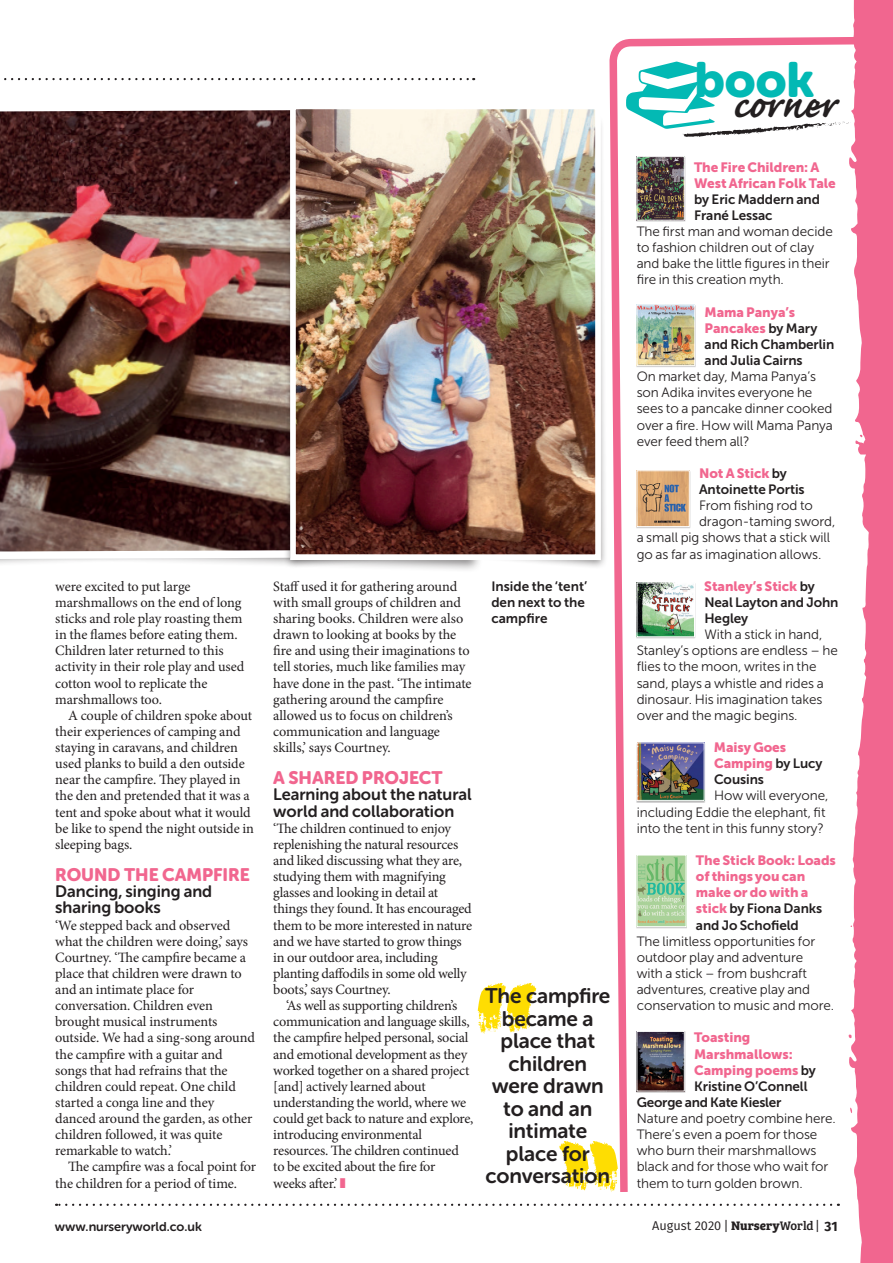
<style>
.page{position:relative;width:893px;height:1263px;background:#fff}
.page>*{position:absolute;margin:0;border:0;box-sizing:border-box;transform-origin:0 0}
.t1{font:700 49.2px "Caflisch Script Pro";color:#231f20}
.t2{font:49.2px "Museo Sans Rounded 900";color:#03b9b4}
.Pull-Out_Quote{font:21px/22.5px "Museo Sans Rounded 700";letter-spacing:-.005em;color:#231f20;text-align:center}
.Crosshead__Pink__Cap{font:18px "Museo Sans Rounded 900";color:#f1668f}
.Crosshead__Black__lo{font:16.5px/16.2px "Museo Sans Rounded 700";color:#231f20}
.Body__Indented{font:14.25px/16.2px "Minion Pro";letter-spacing:-.015em;color:#231f20}
.Body__Full_Out{font:14.25px/16.2px "Minion Pro";letter-spacing:-.005em;color:#231f20}
.t3{font:13.5px/16.2px "Museo Sans 300";letter-spacing:-.005em;color:#231f20}
.t4{font:13.5px/16.2px "Museo Sans 900";letter-spacing:-.005em;color:#f1668f}
.t5{font:13.5px/16.2px "Museo Sans 700";letter-spacing:-.005em;color:#231f20}
.t6{font:12.75px "Fira Sans";color:#231f20}
.t7{font:12.75px "Museo Sans Rounded 700";color:#231f20}
.s1{color:#f1668f}
.s2{font-family:"Museo Sans 700";color:#231f20}
.s3{font-family:"Museo Sans 900";color:#f1668f}
.s4{font-family:"Museo Sans Cond 500"}
.s5{font-family:"Bree Serif";font-weight:700}
.s6{font-family:"Bree Serif"}
.s7{font-weight:700;font-size:13.5px}
</style>
<div class="page">
<svg style="left:4px;top:78px;width:472px;height:2px"></svg>
<svg style="left:56px;top:1204px;width:775px;height:2px"></svg>
<svg style="left:853px;top:0;width:40px;height:1263px;background:#f2799d"></svg>
<img style="left:0;top:110px;width:290px;height:454px">
<svg style="left:609px;top:30px;width:284px;height:1169px"></svg>
<div style="left:636px;top:156px;width:49px;height:66px;background:#231f20;opacity:.3"></div>
<img style="left:639px;top:158px;width:43px;height:60px">
<div style="left:636px;top:305px;width:60px;height:63px;background:#d4d3d4"></div>
<img style="left:639px;top:307px;width:54px;height:57px">
<div style="left:637px;top:305px;width:58px;height:61px;border:1px solid #fff"></div>
<div style="left:636px;top:471px;width:54px;height:58px;background:#d2d1d2"></div>
<img style="left:639px;top:472px;width:48px;height:53px">
<div style="left:637px;top:470px;width:52px;height:57px;border:1px solid #fff"></div>
<div style="left:636px;top:583px;width:59px;height:56px;background:#d6d5d5"></div>
<img style="left:639px;top:585px;width:54px;height:50px">
<div style="left:637px;top:583px;width:58px;height:54px;border:1px solid #fff"></div>
<div style="left:636px;top:743px;width:69px;height:60px;background:#bdbcbc"></div>
<img style="left:639px;top:744px;width:63px;height:55px">
<div style="left:637px;top:742px;width:67px;height:59px;border:1px solid #fff"></div>
<div style="left:636px;top:1031px;width:49px;height:62px;background:#231f20;opacity:.3"></div>
<img style="left:639px;top:1033px;width:43px;height:56px">
<svg style="left:626px;top:62px;width:225px;height:76px"></svg>
<div style="left:377px;top:115px;width:231px;height:454px;background:#231f20;opacity:.55"></div>
<div style="left:283px;top:114px;width:231px;height:455px;background:#231f20;opacity:.55"></div>
<img style="left:297px;top:111px;width:297px;height:442px">
<div style="left:290px;top:104px;width:311px;height:456px;border:6px solid #fff"></div>
<div style="left:636px;top:855px;width:51px;height:73px;background:#231f20;opacity:.3"></div>
<img style="left:639px;top:857px;width:45px;height:68px">
<div style="left:637px;top:855px;width:49px;height:72px;border:1px solid #fff"></div>
<svg style="left:478px;top:983px;width:58px;height:51px"></svg>
<svg style="left:559px;top:1141px;width:59px;height:51px"></svg>
<p class="Body__Full_Out" style="left:55px;top:578px;width:191px">were excited to put large marshmallows on the end of long sticks and role play roasting them in the flames before eating them.<br>Children later returned to this activity in their role play and used cotton wool to replicate the marshmallows too.</p>
<p class="Body__Indented" style="left:55px;top:707px;width:200px;text-indent:13px">A couple of children spoke about their experiences of camping and staying in caravans, and children used planks to build a den outside near the campfire. They played in the den and pretended that it was a tent and spoke about what it would be like to spend the night outside in sleeping bags.</p>
<p class="Crosshead__Pink__Cap" style="left:55px;top:864px;width:196px">ROUND THE CAMPFIRE</p>
<p class="Crosshead__Black__lo" style="left:55px;top:883px;width:158px">Dancing, singing and sharing books</p>
<p class="Body__Full_Out" style="left:55px;top:917px;width:201px">‘We stepped back and observed what the children were doing,’ says<br>Courtney. ‘The campfire became a place that children were drawn to and an intimate place for conversation. Children even brought musical instruments outside. We had a sing-song around the campfire with a guitar and songs that had refrains that the children could repeat. One child started a conga line and they danced around the garden, as other children followed, it was quite remarkable to watch.’</p>
<p class="Body__Indented" style="left:55px;top:1159px;width:202px;text-indent:13px">The campfire was a focal point for the children for a period of time.</p>
<p class="Body__Indented" style="left:273px;top:578px;width:200px">Staff used it for gathering around with small groups of children and sharing books. Children were also drawn to looking at books by the fire and using their imaginations to tell stories, much like families may have done in the past. ‘The intimate gathering around the campfire allowed us to focus on children’s communication and language skills,’ says Courtney.</p>
<p class="Crosshead__Pink__Cap" style="left:273px;top:768px;width:171px">A SHARED PROJECT</p>
<p class="Crosshead__Black__lo" style="left:273px;top:787px;width:200px">Learning about the natural world and collaboration</p>
<p class="Body__Indented" style="left:273px;top:820px;width:200px">‘The children continued to enjoy replenishing the natural resources and liked discussing what they are, studying them with magnifying glasses and looking in detail at things they found. It has encouraged them to be more interested in nature and we have started to grow things in our outdoor area, including planting daffodils in some old welly boots,’ says Courtney.</p>
<p class="Body__Indented" style="left:273px;top:997px;width:202px;text-indent:13px">‘As well as supporting children’s communication and language skills, the campfire helped personal, social and emotional development as they worked together on a shared project [and] actively learned about understanding the world, where we could get back to nature and explore, introducing environmental resources. The children continued to be excited about the fire for<br>weeks after.’ <span class="s1">❚</span></p>
<p class="t5" style="left:491px;top:578px;width:97px">Inside the ‘tent’ den next to the campfire</p>
<p class="Pull-Out_Quote" style="left:485px;top:985px;width:127px">The campfire became a place that children were drawn to and an intimate place for conversation</p>
<p class="t2" style="left:694px;top:52px;width:122px">book</p>
<p class="t1" style="left:732px;top:80px;width:105px">corner</p>
<p class="t4" style="left:694px;top:159px;width:143px">The Fire Children: A<br>West African Folk Tale <span class="s2">by Eric Maddern and<br>Frané Lessac</span></p>
<p class="t3" style="left:637px;top:223px;width:198px">The first man and woman decide to fashion children out of clay and bake the little figures in their fire in this creation myth.</p>
<p class="t5" style="left:705px;top:304px;width:131px"><span class="s3">Mama Panya’s<br>Pancakes</span> by Mary and Rich Chamberlin and Julia Cairns</p>
<p class="t3" style="left:637px;top:369px;width:198px">On market day, Mama Panya’s son Adika invites everyone he sees to a pancake dinner cooked over a fire. How will Mama Panya ever feed them all?</p>
<p class="t5" style="left:699px;top:465px;width:107px"><span class="s3">Not A Stick</span> by<br>Antoinette Portis</p>
<p class="t3" style="left:699px;top:498px;width:115px">From fishing rod to</p>
<p class="t3" style="left:699px;top:514px;width:138px">dragon-taming sword,</p>
<p class="t3" style="left:637px;top:530px;width:195px">a small pig shows that a stick will</p>
<p class="t3" style="left:637px;top:546px;width:186px">go as far as imagination allows.</p>
<p class="t5" style="left:704px;top:578px;width:136px"><span class="s3">Stanley’s Stick</span> by<br>Neal Layton and John<br>Hegley</p>
<p class="t3" style="left:637px;top:627px;width:203px;text-indent:68px">With a stick in hand,<br>Stanley’s options are endless – he flies to the moon, writes in the sand, plays a whistle and rides a dinosaur. His imagination takes over and the magic begins.</p>
<p class="t4" style="left:714px;top:739px;width:110px">Maisy Goes<br>Camping <span class="s2">by Lucy<br>Cousins</span></p>
<p class="t3" style="left:637px;top:788px;width:193px;text-indent:77px">How will everyone, including Eddie the elephant, fit into the tent in this funny story?</p>
<p class="t4" style="left:696px;top:852px;width:142px">The Stick Book: Loads of things you can make or do with a stick <span class="s2">by Fiona Danks and Jo Schofield</span></p>
<p class="t3" style="left:637px;top:933px;width:199px">The limitless opportunities for outdoor play and adventure<br>with a stick – from bushcraft adventures, creative play and conservation to music and more.</p>
<p class="t4" style="left:694px;top:1029px;width:58px">Toasting</p>
<p class="t4" style="left:694px;top:1046px;width:100px">Marshmallows:</p>
<p class="t4" style="left:694px;top:1062px;width:123px">Camping poems <span class="s2">by</span></p>
<p class="t5" style="left:694px;top:1078px;width:115px">Kristine O’Connell</p>
<p class="t5" style="left:637px;top:1094px;width:146px">George and Kate Kiesler</p>
<p class="t3" style="left:637px;top:1110px;width:201px">Nature and poetry combine here.<br>There’s even a poem for those who burn their marshmallows black and for those who wait for them to turn golden brown.</p>
<p class="t7" style="left:55px;top:1219px;width:148px">www.nurseryworld.co.uk</p>
<p class="t6" style="left:652px;top:1216px;width:187px">August 2020 <span class="s4">|</span> <span class="s5">Nursery</span><span class="s6">World</span> <span class="s4">|</span> <span class="s7">31</span></p>
</div>
